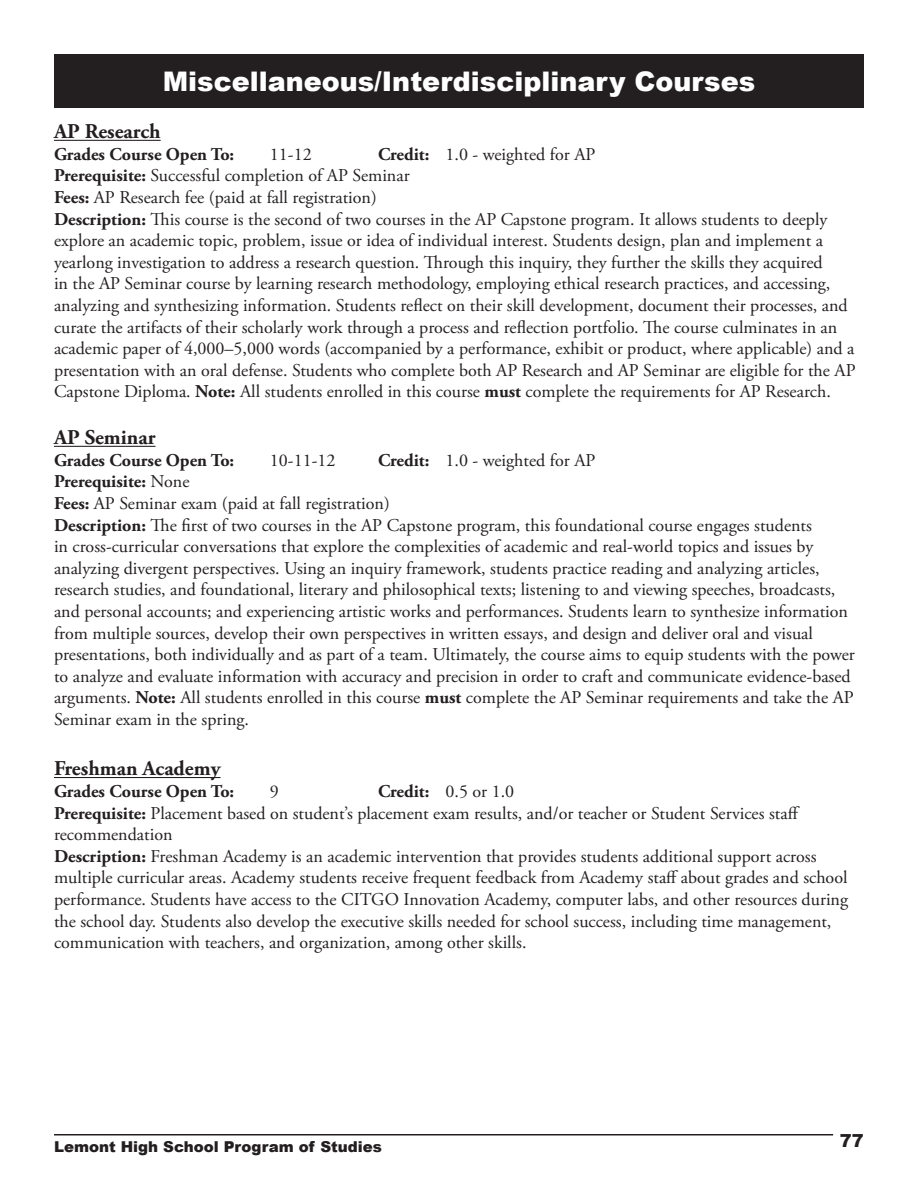
<style>
.page{position:relative;width:918px;height:1188px;background:#fff}
.page>*{position:absolute;margin:0;border:0;box-sizing:border-box;transform-origin:0 0}
.t1{font:900 27px "Arial";color:#fff}
.t2{font:700 21px "Adobe Garamond Pro";color:#231f20}
.t3{font:18px/21.6px "Adobe Garamond Pro";color:#231f20}
.t4{font:700 18px "Adobe Garamond Pro";color:#231f20}
.t5{font:900 18px "Arial";color:#231f20}
.t6{font:900 15px "Arial";color:#231f20}
.s1{font-weight:700}
</style>
<div class="page">
<hr style="left:54px;top:1134px;width:779px;height:2px;background:#231f20">
<div style="left:54px;top:54px;width:810px;height:54px;background:#231f20"></div>
<hr style="left:54px;top:140px;width:107px;height:1px;background:#231f20">
<hr style="left:54px;top:446px;width:102px;height:1px;background:#231f20">
<hr style="left:54px;top:777px;width:167px;height:1px;background:#231f20">
<h1 class="t1" style="left:163px;top:61px;width:594px">Miscellaneous/Interdisciplinary Courses</h1>
<p class="t2" style="left:54px;top:119px;width:108px">AP Research</p>
<p class="t4" style="left:54px;top:144px;width:182px">Grades Course Open To:</p>
<p class="t3" style="left:270px;top:144px;width:43px">11-12</p>
<p class="t3" style="left:54px;top:144px;width:803px;text-indent:324px"><span class="s1">Credit:</span> 1.0 - weighted for AP<br><span class="s1">Prerequisite:</span> Successful completion of AP Seminar<br><span class="s1">Fees:</span> AP Research fee (paid at fall registration)<br><span class="s1">Description:</span> This course is the second of two courses in the AP Capstone program. It allows students to deeply explore an academic topic, problem, issue or idea of individual interest. Students design, plan and implement a yearlong investigation to address a research question. Through this inquiry, they further the skills they acquired<br>in the AP Seminar course by learning research methodology, employing ethical research practices, and accessing, analyzing and synthesizing information. Students reflect on their skill development, document their processes, and curate the artifacts of their scholarly work through a process and reflection portfolio. The course culminates in an academic paper of 4,000–5,000 words (accompanied by a performance, exhibit or product, where applicable) and a presentation with an oral defense. Students who complete both AP Research and AP Seminar are eligible for the AP Capstone Diploma. <span class="s1">Note:</span> All students enrolled in this course <span class="s1">must</span> complete the requirements for AP Research.</p>
<p class="t2" style="left:54px;top:425px;width:103px">AP Seminar</p>
<p class="t4" style="left:54px;top:450px;width:182px">Grades Course Open To:</p>
<p class="t3" style="left:270px;top:450px;width:67px">10-11-12</p>
<p class="t3" style="left:378px;top:450px;width:219px"><span class="s1">Credit:</span> 1.0 - weighted for AP</p>
<p class="t3" style="left:54px;top:472px;width:802px"><span class="s1">Prerequisite:</span> None<br><span class="s1">Fees:</span> AP Seminar exam (paid at fall registration)<br><span class="s1">Description:</span> The first of two courses in the AP Capstone program, this foundational course engages students<br>in cross-curricular conversations that explore the complexities of academic and real-world topics and issues by analyzing divergent perspectives. Using an inquiry framework, students practice reading and analyzing articles, research studies, and foundational, literary and philosophical texts; listening to and viewing speeches, broadcasts, and personal accounts; and experiencing artistic works and performances. Students learn to synthesize information from multiple sources, develop their own perspectives in written essays, and design and deliver oral and visual presentations, both individually and as part of a team. Ultimately, the course aims to equip students with the power to analyze and evaluate information with accuracy and precision in order to craft and communicate evidence-based arguments. <span class="s1">Note:</span> All students enrolled in this course <span class="s1">must</span> complete the AP Seminar requirements and take the AP Seminar exam in the spring.</p>
<p class="t2" style="left:54px;top:757px;width:168px">Freshman Academy</p>
<p class="t4" style="left:54px;top:781px;width:182px">Grades Course Open To:</p>
<p class="t3" style="left:270px;top:781px;width:10px">9</p>
<p class="t3" style="left:54px;top:781px;width:796px;text-indent:324px"><span class="s1">Credit:</span> 0.5 or 1.0<br><span class="s1">Prerequisite:</span> Placement based on student’s placement exam results, and/or teacher or Student Services staff recommendation<br><span class="s1">Description:</span> Freshman Academy is an academic intervention that provides students additional support across multiple curricular areas. Academy students receive frequent feedback from Academy staff about grades and school performance. Students have access to the CITGO Innovation Academy, computer labs, and other resources during the school day. Students also develop the executive skills needed for school success, including time management, communication with teachers, and organization, among other skills.</p>
<p class="t6" style="left:54px;top:1136px;width:330px">Lemont High School Program of Studies</p>
<p class="t5" style="left:840px;top:1127px;width:26px">77</p>
</div>
